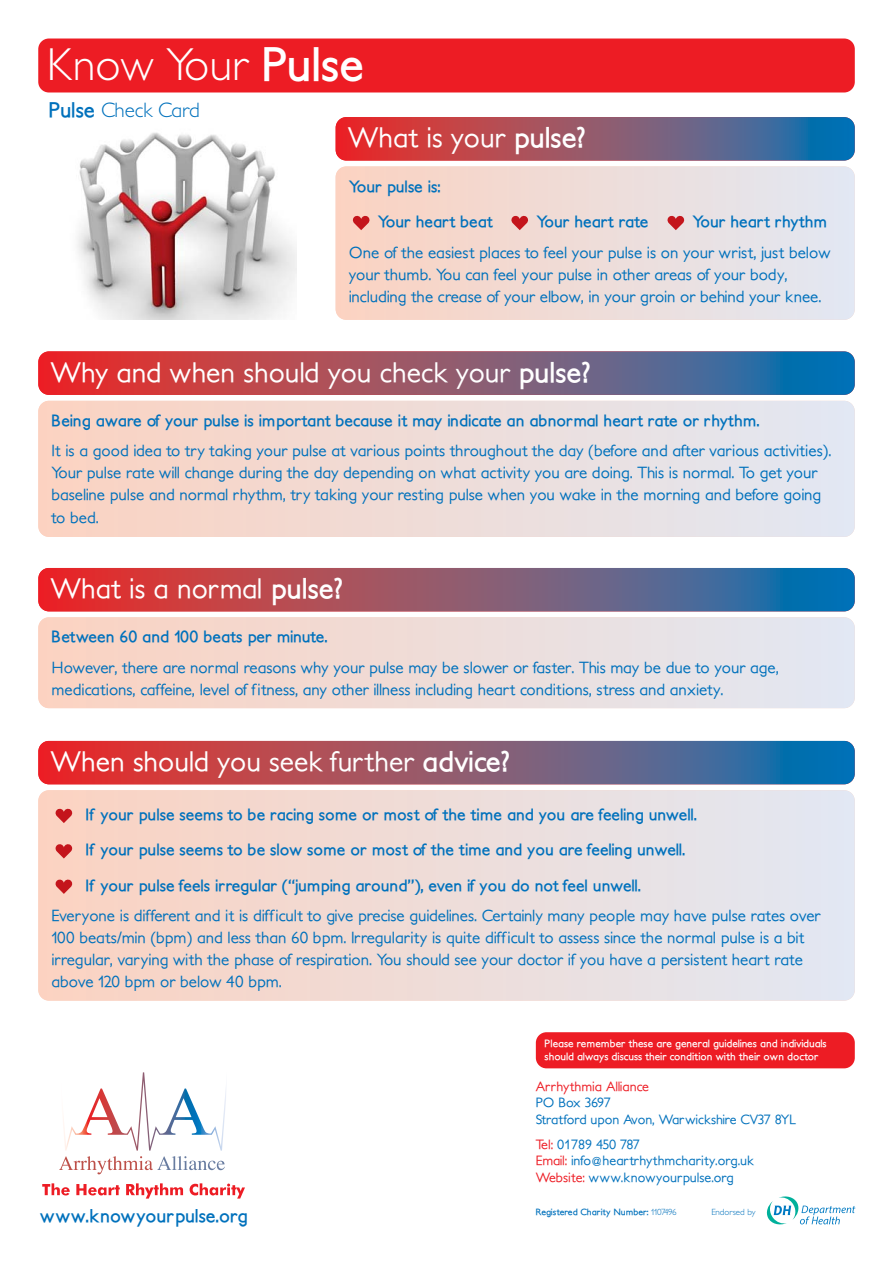
<style>
.page{position:relative;width:893px;height:1263px;background:#fff}
.page>*{position:absolute;margin:0;border:0;box-sizing:border-box;transform-origin:0 0}
.t1{font:300 46.5px "Petita";color:#fff}
.t2{font:500 28.35px "Petita";color:#fff}
.t3{font:300 21px "Petita";color:#0071bc}
.t4{font:700 18.3px "Petita";color:#0071bc}
.t5{font:500 16.2px/22px "Petita";color:#0071bc}
.t6{font:700 16.2px/35.4px "Petita";color:#0071bc}
.t7{font:500 13.5px/16.5px "Petita";color:#0071bc}
.t8{font:500 13.5px "Petita";color:#ed1c24}
.t9{font:700 10.5px/13.5px "Petita";color:#fff}
.t10{font:700 9px "Petita";color:#0071bc}
.t11{font:300 9px "Petita";color:#0071bc}
.s1{font-weight:700}
.s2{color:#ed1c24}
.s3{font-weight:300}
</style>
<div class="page">
<img style="left:77px;top:132px;width:220px;height:188px">
<div style="left:38px;top:39px;width:817px;height:53px;background:#ed1c24;border-radius:11px"></div>
<svg style="left:336px;top:117px;width:519px;height:44px;background:#89566d"></svg>
<div style="left:336px;top:166px;width:519px;height:154px;background:linear-gradient(to right,#fbd2c0,#e2e7f2);border-radius:11px"></div>
<svg style="left:667px;top:216px;width:17px;height:14px"></svg>
<svg style="left:511px;top:216px;width:17px;height:14px"></svg>
<svg style="left:353px;top:216px;width:16px;height:14px"></svg>
<svg style="left:38px;top:351px;width:817px;height:44px;background:#89556d"></svg>
<div style="left:38px;top:401px;width:817px;height:136px;background:linear-gradient(to right,#fbd2c0,#e2e8f2);border-radius:11px"></div>
<svg style="left:38px;top:741px;width:817px;height:43px;background:#88556d"></svg>
<div style="left:38px;top:790px;width:817px;height:211px;background:linear-gradient(to right,#fbd2c0,#e2e8f2);border-radius:11px"></div>
<svg style="left:56px;top:880px;width:16px;height:14px"></svg>
<svg style="left:56px;top:844px;width:16px;height:15px"></svg>
<svg style="left:56px;top:809px;width:16px;height:14px"></svg>
<svg style="left:38px;top:568px;width:817px;height:43px;background:#88556d"></svg>
<div style="left:38px;top:617px;width:817px;height:91px;background:linear-gradient(to right,#fbd2c0,#e2e8f2);border-radius:11px"></div>
<svg style="left:59px;top:1072px;width:167px;height:102px"></svg>
<svg style="left:42px;top:1183px;width:203px;height:16px"></svg>
<div style="left:536px;top:1032px;width:319px;height:36px;background:#ed1c24;border-radius:11px"></div>
<svg style="left:767px;top:1196px;width:88px;height:28px"></svg>
<h1 class="t1" style="left:47px;top:37px;width:319px">Know Your <span class="s1">Pulse</span></h1>
<p class="t3" style="left:49px;top:97px;width:153px"><span class="s1">Pulse</span> Check Card</p>
<h2 class="t2" style="left:348px;top:128px;width:239px">What is your <span class="s1">pulse?</span></h2>
<p class="t6" style="left:378px;top:170px;width:116px;text-indent:-29px">Your pulse is:<br>Your heart beat</p>
<p class="t6" style="left:536px;top:206px;width:114px">Your heart rate</p>
<p class="t6" style="left:692px;top:206px;width:136px">Your heart rhythm</p>
<p class="t5" style="left:349px;top:243px;width:483px">One of the easiest places to feel your pulse is on your wrist, just below your thumb. You can feel your pulse in other areas of your body, including the crease of your elbow, in your groin or behind your knee.</p>
<h2 class="t2" style="left:50px;top:362px;width:541px">Why and when should you check your <span class="s1">pulse?</span></h2>
<p class="t6" style="left:51px;top:405px;width:710px">Being aware of your pulse is important because it may indicate an abnormal heart rate or rhythm.</p>
<p class="t5" style="left:51px;top:442px;width:781px">It is a good idea to try taking your pulse at various points throughout the day (before and after various activities).<br>Your pulse rate will change during the day depending on what activity you are doing. This is normal. To get your baseline pulse and normal rhythm, try taking your resting pulse when you wake in the morning and before going to bed.</p>
<h2 class="t2" style="left:50px;top:578px;width:294px">What is a normal <span class="s1">pulse?</span></h2>
<p class="t6" style="left:51px;top:621px;width:278px">Between 60 and 100 beats per minute.</p>
<p class="t5" style="left:51px;top:658px;width:729px">However, there are normal reasons why your pulse may be slower or faster. This may be due to your age, medications, caffeine, level of fitness, any other illness including heart conditions, stress and anxiety.</p>
<h2 class="t2" style="left:50px;top:751px;width:461px">When should you seek further <span class="s1">advice?</span></h2>
<p class="t6" style="left:85px;top:798px;width:613px">If your pulse seems to be racing some or most of the time and you are feeling unwell.<br>If your pulse seems to be slow some or most of the time and you are feeling unwell.<br>If your pulse feels irregular (“jumping around”), even if you do not feel unwell.</p>
<p class="t5" style="left:51px;top:906px;width:771px">Everyone is different and it is difficult to give precise guidelines. Certainly many people may have pulse rates over 100 beats/min (bpm) and less than 60 bpm. Irregularity is quite difficult to assess since the normal pulse is a bit irregular, varying with the phase of respiration. You should see your doctor if you have a persistent heart rate above 120 bpm or below 40 bpm.</p>
<p class="t9" style="left:545px;top:1038px;width:284px">Please remember these are general guidelines and individuals should always discuss their condition with their own doctor</p>
<p class="t4" style="left:40px;top:1209px;width:209px">www.knowyourpulse.org</p>
<p class="t8" style="left:536px;top:1081px;width:115px">Arrhythmia Alliance</p>
<p class="t7" style="left:536px;top:1096px;width:262px">PO Box 3697<br>Stratford upon Avon, Warwickshire CV37 8YL</p>
<p class="t7" style="left:536px;top:1137px;width:219px"><span class="s2">Tel:</span> 01789 450 787<br><span class="s2">Email:</span> info@heartrhythmcharity.org.uk<br><span class="s2">Website:</span> www.knowyourpulse.org</p>
<p class="t10" style="left:536px;top:1208px;width:142px">Registered Charity Number: <span class="s3">1107496</span></p>
<p class="t11" style="left:711px;top:1206px;width:46px">Endorsed by</p>
</div>
